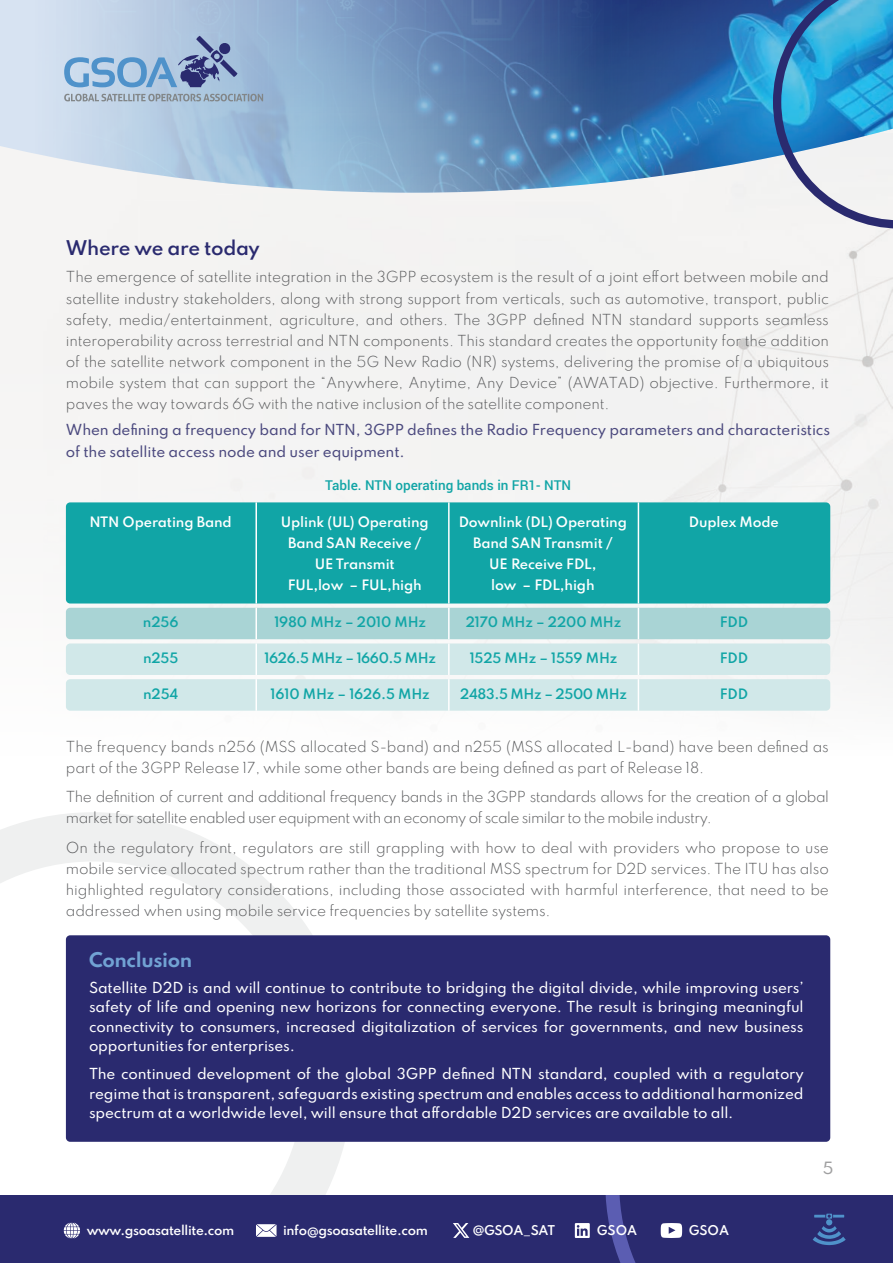
<style>
.page{position:relative;width:893px;height:1263px;background:#fff}
.page>*{position:absolute;margin:0;border:0;box-sizing:border-box;transform-origin:0 0}
.t1{font:100 18px "Spartan";letter-spacing:-.02em;color:#2a2a6f}
.t2{font:100 18px "Spartan";letter-spacing:-.02em;color:#71a2d3}
.t3{font:100 15px "Spartan";color:#9f9fa0}
.t4{font:100 13.5px/21px "Spartan";letter-spacing:-.015em;color:#57585a;text-align:justify}
.t5{font:100 13.5px/19.5px "Spartan";letter-spacing:-.01em;color:#fff;text-align:justify}
.t6{font:100 13.5px/21px "Spartan";letter-spacing:-.04em;color:#57585a}
.t7{font:100 13.5px/21px "Spartan";letter-spacing:-.01em;color:#4c4a7f}
.t8{font:500 13.5px "Roboto";color:#11a5a6}
.t9{font:100 12.75px/21px "Spartan";letter-spacing:-.01em;color:#fff;text-align:center}
.t10{font:100 12.75px "Spartan";letter-spacing:-.01em;color:#11a5a6}
.t11{font:100 12.75px "Spartan";letter-spacing:-.03em;color:#11a5a6}
.t12{font:100 12px "Spartan";letter-spacing:-.03em;color:#fff}
</style>
<div class="page">
<div style="left:0;top:209px;width:893px;height:499px;background:#f3f3f2"></div>
<svg style="left:0;top:812px;width:353px;height:384px"></svg>
<div style="left:0;top:193px;width:773px;height:16px;background:#f4f3f2"></div>
<svg style="left:0;top:0;width:773px;height:193px;background:#7ca0c5"></svg>
<svg style="left:773px;top:0;width:120px;height:229px"></svg>
<svg style="left:64px;top:36px;width:173px;height:51px;background:#96b0d1"></svg>
<svg style="left:64px;top:94px;width:199px;height:7px"></svg>
<div style="left:0;top:1196px;width:893px;height:67px;background:#2a2a6f"></div>
<svg style="left:575px;top:1223px;width:15px;height:15px"></svg>
<svg style="left:64px;top:1222px;width:16px;height:16px"></svg>
<svg style="left:256px;top:1224px;width:21px;height:13px"></svg>
<svg style="left:605px;top:1196px;width:241px;height:67px"></svg>
<svg style="left:453px;top:1223px;width:16px;height:15px"></svg>
<div style="left:66px;top:502px;width:764px;height:101px;background:#11a5a6;border-radius:4px"></div>
<div style="left:66px;top:608px;width:764px;height:31px;background:#a9d4d5;border-radius:4px"></div>
<div style="left:66px;top:643px;width:764px;height:32px;background:#d1e8e9;border-radius:4px"></div>
<div style="left:66px;top:679px;width:764px;height:32px;background:#d1e8e9;border-radius:4px"></div>
<div style="left:66px;top:935px;width:764px;height:207px;background:#2a2a6f;border-radius:4px"></div>
<hr style="left:255px;top:502px;width:2px;height:101px;background:#fff">
<hr style="left:255px;top:608px;width:2px;height:31px;background:#fff">
<hr style="left:255px;top:643px;width:2px;height:32px;background:#fff">
<hr style="left:255px;top:679px;width:2px;height:32px;background:#fff">
<hr style="left:448px;top:502px;width:2px;height:101px;background:#fff">
<hr style="left:448px;top:608px;width:2px;height:31px;background:#fff">
<hr style="left:448px;top:643px;width:2px;height:32px;background:#fff">
<hr style="left:448px;top:679px;width:2px;height:32px;background:#fff">
<hr style="left:638px;top:502px;width:1px;height:101px;background:#fff">
<hr style="left:638px;top:608px;width:1px;height:31px;background:#fff">
<hr style="left:638px;top:643px;width:1px;height:32px;background:#fff">
<hr style="left:638px;top:679px;width:1px;height:32px;background:#fff">
<h1 class="t1" style="left:66px;top:234px;width:195px">Where we are today</h1>
<p class="t4" style="left:66px;top:266px;width:765px">The emergence of satellite integration in the 3GPP ecosystem is the result of a joint effort between mobile and satellite industry stakeholders, along with strong support from verticals, such as automotive, transport, public safety, media/entertainment, agriculture, and others. The 3GPP defined NTN standard supports seamless interoperability across terrestrial and NTN components. This standard creates the opportunity for the addition of the satellite network component in the 5G New Radio (NR) systems, delivering the promise of a ubiquitous mobile system that can support the “Anywhere, Anytime, Any Device” (AWATAD) objective. Furthermore, it paves the way towards 6G with the native inclusion of the satellite component.</p>
<p class="t7" style="left:66px;top:419px;width:766px">When defining a frequency band for NTN, 3GPP defines the Radio Frequency parameters and characteristics of the satellite access node and user equipment.</p>
<p class="t9" style="left:89px;top:511px;width:144px">NTN Operating Band</p>
<p class="t10" style="left:143px;top:612px;width:37px">n256</p>
<p class="t10" style="left:143px;top:648px;width:37px">n255</p>
<p class="t10" style="left:143px;top:684px;width:37px">n254</p>
<p class="t8" style="left:325px;top:476px;width:248px">Table. NTN operating bands in FR1- NTN</p>
<p class="t9" style="left:281px;top:511px;width:150px">Uplink (UL) Operating<br>Band SAN Receive /<br>UE Transmit<br>FUL,low – FUL,high</p>
<p class="t9" style="left:459px;top:511px;width:170px">Downlink (DL) Operating<br>Band SAN Transmit /<br>UE Receive FDL,<br>low – FDL,high</p>
<p class="t9" style="left:689px;top:511px;width:91px">Duplex Mode</p>
<p class="t10" style="left:274px;top:612px;width:153px">1980 MHz – 2010 MHz</p>
<p class="t11" style="left:265px;top:648px;width:173px">1626.5 MHz – 1660.5 MHz</p>
<p class="t10" style="left:271px;top:684px;width:161px">1610 MHz – 1626.5 MHz</p>
<p class="t10" style="left:466px;top:612px;width:157px">2170 MHz – 2200 MHz</p>
<p class="t10" style="left:470px;top:648px;width:149px">1525 MHz – 1559 MHz</p>
<p class="t11" style="left:460px;top:684px;width:168px">2483.5 MHz – 2500 MHz</p>
<p class="t10" style="left:720px;top:612px;width:30px">FDD</p>
<p class="t10" style="left:720px;top:648px;width:30px">FDD</p>
<p class="t10" style="left:720px;top:684px;width:30px">FDD</p>
<p class="t4" style="left:66px;top:735px;width:764px">The frequency bands n256 (MSS allocated S-band) and n255 (MSS allocated L-band) have been defined as part of the 3GPP Release 17, while some other bands are being defined as part of Release 18.</p>
<p class="t6" style="left:66px;top:786px;width:764px">The definition of current and additional frequency bands in the 3GPP standards allows for the creation of a global market for satellite enabled user equipment with an economy of scale similar to the mobile industry.</p>
<p class="t4" style="left:66px;top:836px;width:765px">On the regulatory front, regulators are still grappling with how to deal with providers who propose to use mobile service allocated spectrum rather than the traditional MSS spectrum for D2D services. The ITU has also highlighted regulatory considerations, including those associated with harmful interference, that need to be addressed when using mobile service frequencies by satellite systems.</p>
<h1 class="t2" style="left:89px;top:946px;width:105px">Conclusion</h1>
<p class="t5" style="left:89px;top:977px;width:716px">Satellite D2D is and will continue to contribute to bridging the digital divide, while improving users’ safety of life and opening new horizons for connecting everyone. The result is bringing meaningful connectivity to consumers, increased digitalization of services for governments, and new business opportunities for enterprises.</p>
<p class="t5" style="left:89px;top:1064px;width:716px">The continued development of the global 3GPP defined NTN standard, coupled with a regulatory regime that is transparent, safeguards existing spectrum and enables access to additional harmonized spectrum at a worldwide level, will ensure that affordable D2D services are available to all.</p>
<p class="t12" style="left:87px;top:1221px;width:149px">www.gsoasatellite.com</p>
<p class="t12" style="left:283px;top:1221px;width:146px">info@gsoasatellite.com</p>
<p class="t12" style="left:472px;top:1221px;width:84px">@GSOA_SAT</p>
<p class="t12" style="left:597px;top:1221px;width:42px">GSOA</p>
<p class="t12" style="left:689px;top:1221px;width:42px">GSOA</p>
<p class="t3" style="left:823px;top:1156px;width:12px">5</p>
</div>
